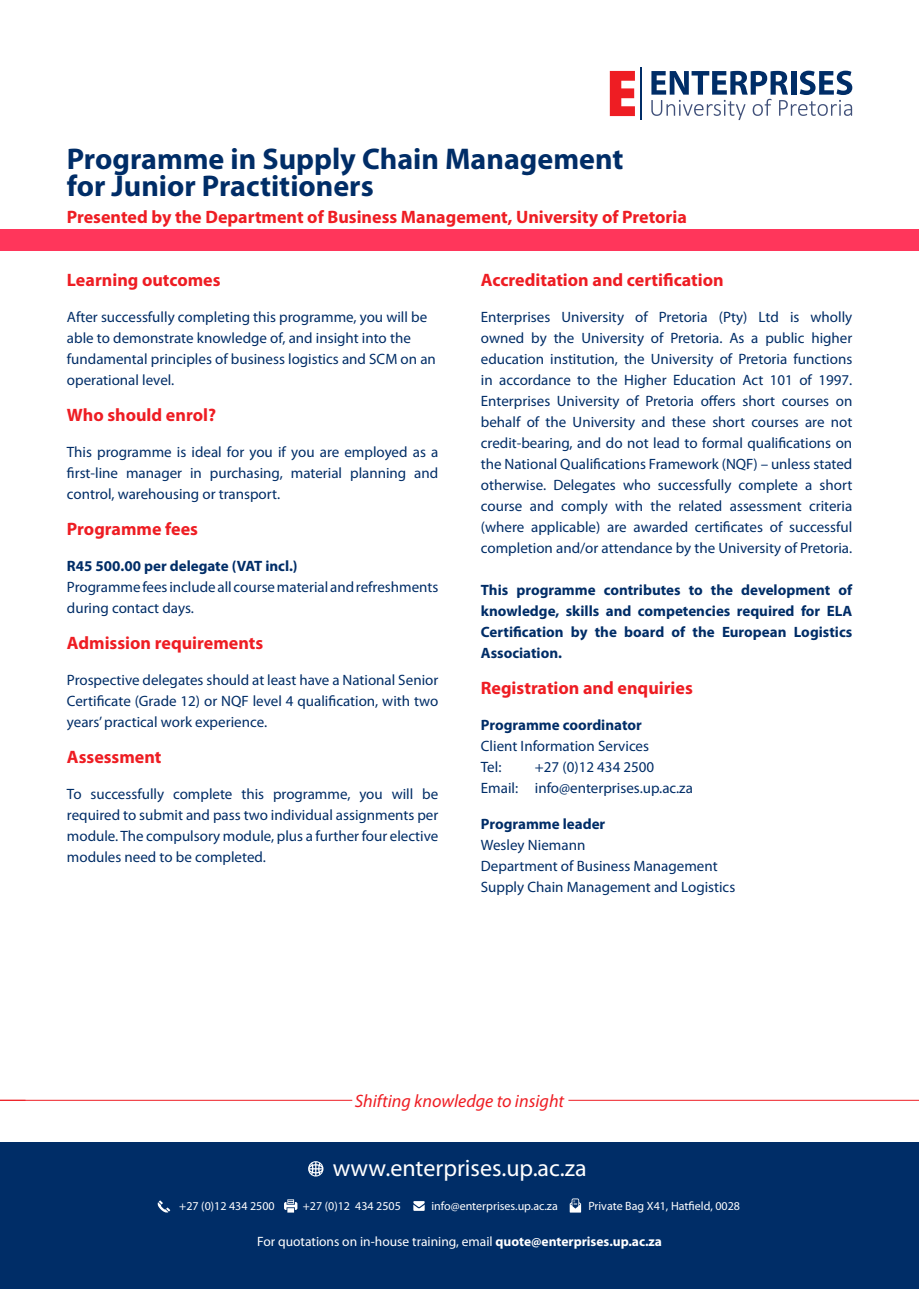
<style>
.page{position:relative;width:919px;height:1289px;background:#fff}
.page>*{position:absolute;margin:0;border:0;box-sizing:border-box;transform-origin:0 0}
.t1{font:700 30px "Myriad Pro";color:#002d67}
.t2{font:24px "Myriad Pro";color:#fff}
.t3{font:700 18px "Myriad Pro";color:#ee1d23}
.t4{font:italic 18px "Myriad Pro";color:#ee1d23}
.t5{font:15px/21px "Myriad Pro";color:#002d67;text-align:justify}
.t6{font:700 15px/21px "Myriad Pro";color:#002d67;text-align:justify}
.t7{font:13.5px "Myriad Pro";color:#fff}
.t8{font:12px "Myriad Pro";color:#fff}
.s1{font-weight:700}
</style>
<div class="page">
<div style="left:0;top:1142px;width:918px;height:146px;background:#002d67"></div>
<div style="left:0;top:230px;width:918px;height:21px;background:#ff365b"></div>
<svg style="left:609px;top:71px;width:26px;height:45px"></svg>
<svg style="left:651px;top:71px;width:201px;height:49px"></svg>
<hr style="left:640px;top:67px;width:2px;height:53px;background:#002d67">
<svg style="left:308px;top:1161px;width:15px;height:15px"></svg>
<svg style="left:413px;top:1201px;width:11px;height:9px"></svg>
<svg style="left:157px;top:1200px;width:13px;height:12px"></svg>
<svg style="left:284px;top:1199px;width:13px;height:13px"></svg>
<svg style="left:569px;top:1198px;width:12px;height:14px"></svg>
<hr style="left:0;top:1099px;width:352px;height:1px;background:#ee1d23">
<hr style="left:568px;top:1099px;width:350px;height:1px;background:#ee1d23">
<p class="t1" style="left:67px;top:140px;width:558px">Programme in Supply Chain Management</p>
<p class="t1" style="left:67px;top:167px;width:308px">for Junior Practitioners</p>
<p class="t3" style="left:67px;top:205px;width:621px">Presented by the Department of Business Management, University of Pretoria</p>
<p class="t3" style="left:67px;top:268px;width:155px">Learning outcomes</p>
<p class="t5" style="left:67px;top:306px;width:370px;text-align:left">After successfully completing this programme, you will be able to demonstrate knowledge of, and insight into the fundamental principles of business logistics and SCM on an operational level.</p>
<p class="t3" style="left:67px;top:403px;width:151px">Who should enrol?</p>
<p class="t5" style="left:67px;top:441px;width:373px">This programme is ideal for you if you are employed as a first-line manager in purchasing, material planning and control, warehousing or transport.</p>
<p class="t3" style="left:67px;top:517px;width:132px">Programme fees</p>
<p class="t6" style="left:67px;top:555px;width:232px">R45 500.00 per delegate (VAT incl.)</p>
<p class="t5" style="left:67px;top:576px;width:373px">Programme fees include all course material and refreshments during contact days.</p>
<p class="t3" style="left:67px;top:631px;width:198px">Admission requirements</p>
<p class="t5" style="left:67px;top:669px;width:373px">Prospective delegates should at least have a National Senior Certificate (Grade 12) or NQF level 4 qualification, with two years’ practical work experience.</p>
<p class="t3" style="left:67px;top:745px;width:96px">Assessment</p>
<p class="t5" style="left:67px;top:783px;width:373px">To successfully complete this programme, you will be required to submit and pass two individual assignments per module. The compulsory module, plus a further four elective modules need to be completed.</p>
<p class="t3" style="left:481px;top:268px;width:244px">Accreditation and certification</p>
<p class="t5" style="left:481px;top:306px;width:373px">Enterprises University of Pretoria (Pty) Ltd is wholly owned by the University of Pretoria. As a public higher education institution, the University of Pretoria functions in accordance to the Higher Education Act 101 of 1997.<br>Enterprises University of Pretoria offers short courses on behalf of the University and these short courses are not credit-bearing, and do not lead to formal qualifications on the National Qualifications Framework (NQF) – unless stated otherwise. Delegates who successfully complete a short course and comply with the related assessment criteria (where applicable) are awarded certificates of successful completion and/or attendance by the University of Pretoria.</p>
<p class="t6" style="left:481px;top:579px;width:373px">This programme contributes to the development of knowledge, skills and competencies required for ELA Certification by the board of the European Logistics Association.</p>
<p class="t3" style="left:481px;top:676px;width:213px">Registration and enquiries</p>
<p class="t6" style="left:481px;top:714px;width:162px">Programme coordinator</p>
<p class="t5" style="left:481px;top:735px;width:170px">Client Information Services</p>
<p class="t5" style="left:481px;top:756px;width:22px">Tel:</p>
<p class="t5" style="left:535px;top:756px;width:121px">+27 (0)12 434 2500</p>
<p class="t5" style="left:481px;top:777px;width:213px">Email: info@enterprises.up.ac.za</p>
<p class="t6" style="left:481px;top:813px;width:126px">Programme leader</p>
<p class="t5" style="left:481px;top:834px;width:106px">Wesley Niemann</p>
<p class="t5" style="left:481px;top:855px;width:238px">Department of Business Management</p>
<p class="t5" style="left:481px;top:876px;width:256px">Supply Chain Management and Logistics</p>
<p class="t4" style="left:355px;top:1089px;width:211px">Shifting knowledge to insight</p>
<h2 class="t2" style="left:332px;top:1152px;width:255px">www.enterprises.up.ac.za</h2>
<p class="t8" style="left:179px;top:1197px;width:97px">+27 (0)12 434 2500</p>
<p class="t8" style="left:303px;top:1197px;width:100px">+27 (0)12 434 2505</p>
<p class="t8" style="left:431px;top:1197px;width:128px">info@enterprises.up.ac.za</p>
<p class="t8" style="left:588px;top:1197px;width:153px">Private Bag X41, Hatfield, 0028</p>
<p class="t7" style="left:257px;top:1232px;width:406px">For quotations on in-house training, email <span class="s1">quote@enterprises.up.ac.za</span></p>
</div>
